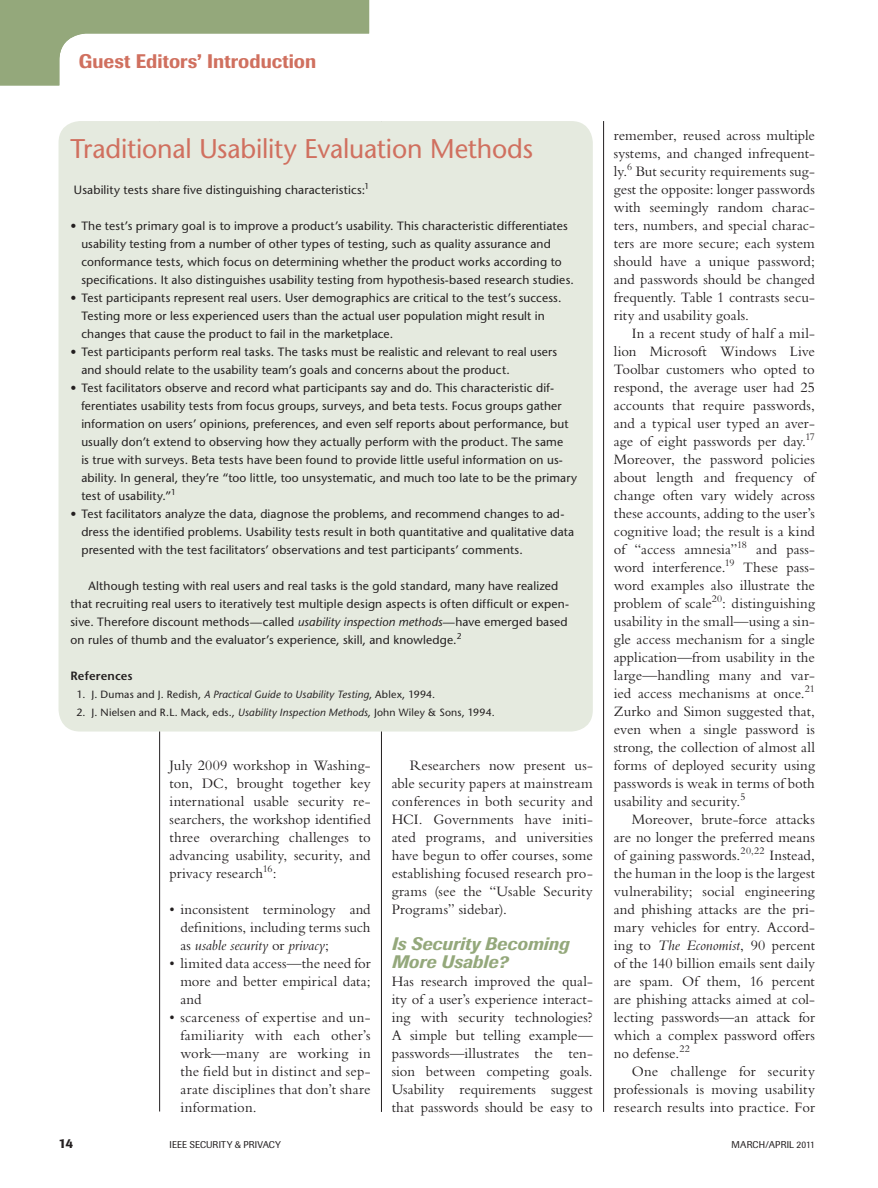
<style>
.page{position:relative;width:878px;height:1188px;background:#fff}
.page>*{position:absolute;margin:0;border:0;box-sizing:border-box;transform-origin:0 0}
.b_HEAD{font:500 27px "Stone Sans Std";letter-spacing:-.01em;color:#d0705f}
.SECTION_TITLE_HEADER{font:500 19.5px "Imago";color:#d0705f}
.Heading_1{font:italic 500 18px/18px "Imago";letter-spacing:.005em;color:#94a87b}
.PARAGRAPH{font:15px/18px "Bembo Std";letter-spacing:.005em;color:#231f20;text-align:justify}
.PARAGRAPH__NO_INDENT{font:15px/18px "Bembo Std";color:#231f20;text-align:justify}
.LIST_1z{font:15px/18px "Bembo Std";letter-spacing:.02em;color:#231f20;text-align:justify}
.LIST_1a{font:15px/18px "Bembo Std";color:#231f20;text-align:justify}
.LIST_1{font:15px/18px "Bembo Std";color:#231f20;text-align:justify}
.t1{font:500 13.5px "Imago";color:#231f20}
.b_LIST_1{font:500 12px/18px "Stone Sans Std";letter-spacing:.01em;color:#231f20}
.b_LIST_1a{font:500 12px/18px "Stone Sans Std";letter-spacing:.01em;color:#231f20}
.b_PARAGRAPH{font:500 12px/18px "Stone Sans Std";letter-spacing:.01em;color:#231f20}
.b_LIST_1z{font:500 12px/18px "Stone Sans Std";letter-spacing:.01em;color:#231f20}
.b_PARAGRAPH__NO_INDE{font:500 12px "Stone Sans Std";letter-spacing:.01em;color:#231f20}
.b_BIB_HEAD{font:600 12px "Stone Sans Std";letter-spacing:.015em;color:#231f20}
.b_BIB_REF{font:500 10.5px "Stone Sans Std";letter-spacing:.015em;color:#231f20}
.t2{font:9.75px "Imago";letter-spacing:.015em;color:#231f20}
.s1{font-style:italic}
</style>
<div class="page">
<hr style="left:159px;top:122px;width:1px;height:990px;background:#231f20">
<hr style="left:381px;top:121px;width:1px;height:991px;background:#231f20">
<hr style="left:603px;top:121px;width:1px;height:991px;background:#231f20">
<svg style="left:0;top:0;width:369px;height:85px"></svg>
<div style="left:59px;top:121px;width:534px;height:611px;background:#e5eadf;border-radius:22px"></div>
<p class="SECTION_TITLE_HEADER" style="left:79px;top:49px;width:239px">Guest Editors’ Introduction</p>
<p class="b_HEAD" style="left:70px;top:132px;width:464px">Traditional Usability Evaluation Methods</p>
<p class="b_PARAGRAPH__NO_INDE" style="left:74px;top:182px;width:297px">Usability tests share five distinguishing characteristics:<sup>1</sup></p>
<p class="b_LIST_1a" style="left:81px;top:216px;width:494px;text-indent:-11px">• The test’s primary goal is to improve a product’s usability. This characteristic differentiates usability testing from a number of other types of testing, such as quality assurance and conformance tests, which focus on determining whether the product works according to specifications. It also distinguishes usability testing from hypothesis-based research studies.</p>
<p class="b_LIST_1" style="left:81px;top:288px;width:481px;text-indent:-11px">• Test participants represent real users. User demographics are critical to the test’s success.<br>Testing more or less experienced users than the actual user population might result in changes that cause the product to fail in the marketplace.</p>
<p class="b_LIST_1" style="left:81px;top:342px;width:477px;text-indent:-11px">• Test participants perform real tasks. The tasks must be realistic and relevant to real users and should relate to the usability team’s goals and concerns about the product.</p>
<p class="b_LIST_1" style="left:81px;top:378px;width:497px;text-indent:-11px">• Test facilitators observe and record what participants say and do. This characteristic dif&shy;ferentiates usability tests from focus groups, surveys, and beta tests. Focus groups gather information on users’ opinions, preferences, and even self reports about performance, but usually don’t extend to observing how they actually perform with the product. The same<br>is true with surveys. Beta tests have been found to provide little useful information on us&shy;ability. In general, they’re “too little, too unsystematic, and much too late to be the primary test of usability.”<sup>1</sup></p>
<p class="b_LIST_1z" style="left:81px;top:504px;width:494px;text-indent:-11px">• Test facilitators analyze the data, diagnose the problems, and recommend changes to ad&shy;dress the identified problems. Usability tests result in both quantitative and qualitative data presented with the test facilitators’ observations and test participants’ comments.</p>
<p class="b_PARAGRAPH" style="left:70px;top:576px;width:500px;text-indent:18px">Although testing with real users and real tasks is the gold standard, many have realized that recruiting real users to iteratively test multiple design aspects is often difficult or expen&shy;sive. Therefore discount methods—called <span class="s1">usability inspection methods</span>—have emerged based on rules of thumb and the evaluator’s experience, skill, and knowledge.<sup>2</sup></p>
<p class="b_BIB_HEAD" style="left:70px;top:668px;width:64px">References</p>
<p class="b_BIB_REF" style="left:77px;top:688px;width:360px">1. J. Dumas and J. Redish, <span class="s1">A Practical Guide to Usability Testing</span>, Ablex, 1994.</p>
<p class="b_BIB_REF" style="left:76px;top:706px;width:420px">2. J. Nielsen and R.L. Mack, eds., <span class="s1">Usability Inspection Methods</span>, John Wiley &amp; Sons, 1994.</p>
<p class="PARAGRAPH" style="left:170px;top:756px;width:203px">July 2009 workshop in Washing&shy;ton, DC, brought together key international usable security re&shy;searchers, the workshop identified three overarching challenges to advancing usability, security, and privacy research<sup>16</sup>:</p>
<p class="LIST_1a" style="left:180px;top:900px;width:192px;text-indent:-11px">• inconsistent terminology and definitions, including terms such as <span class="s1">usable security</span> or <span class="s1">privacy</span>;</p>
<p class="LIST_1" style="left:180px;top:954px;width:192px;text-indent:-11px">• limited data access—the need for more and better empirical data; and</p>
<p class="LIST_1z" style="left:180px;top:1008px;width:192px;text-indent:-11px">• scarceness of expertise and un&shy;familiarity with each other’s work—many are working in the field but in distinct and sep&shy;arate disciplines that don’t share information.</p>
<p class="PARAGRAPH" style="left:392px;top:756px;width:203px;text-indent:18px">Researchers now present us&shy;able security papers at mainstream conferences in both security and HCI. Governments have initi&shy;ated programs, and universities have begun to offer courses, some establishing focused research pro&shy;grams (see the “Usable Security Programs” sidebar).</p>
<p class="Heading_1" style="left:392px;top:934px;width:179px">Is Security Becoming<br>More Usable?</p>
<p class="PARAGRAPH__NO_INDENT" style="left:392px;top:972px;width:203px">Has research improved the qual&shy;ity of a user’s experience interact&shy;ing with security technologies?<br>A simple but telling example— passwords—illustrates the ten&shy;sion between competing goals.<br>Usability requirements suggest that passwords should be easy to</p>
<p class="PARAGRAPH__NO_INDENT" style="left:614px;top:126px;width:203px">remember, reused across multiple systems, and changed infrequent&shy;ly.<sup>6</sup> But security requirements sug&shy;gest the opposite: longer passwords with seemingly random charac&shy;ters, numbers, and special charac&shy;ters are more secure; each system should have a unique password; and passwords should be changed frequently. Table 1 contrasts secu&shy;rity and usability goals.</p>
<p class="PARAGRAPH" style="left:614px;top:324px;width:203px;text-indent:18px">In a recent study of half a mil&shy;lion Microsoft Windows Live Toolbar customers who opted to respond, the average user had 25 accounts that require passwords, and a typical user typed an aver&shy;age of eight passwords per day.<sup>17<br></sup>Moreover, the password policies about length and frequency of change often vary widely across these accounts, adding to the user’s cognitive load; the result is a kind of “access amnesia”<sup>18</sup> and pass&shy;word interference.<sup>19</sup> These pass&shy;word examples also illustrate the problem of scale<sup>20</sup>: distinguishing usability in the small—using a sin&shy;gle access mechanism for a single application—from usability in the large—handling many and var&shy;ied access mechanisms at once.<sup>21<br></sup>Zurko and Simon suggested that, even when a single password is strong, the collection of almost all forms of deployed security using passwords is weak in terms of both usability and security.<sup>5</sup></p>
<p class="PARAGRAPH" style="left:614px;top:810px;width:203px;text-indent:18px">Moreover, brute-force attacks are no longer the preferred means of gaining passwords.<sup>20,22</sup> Instead, the human in the loop is the largest vulnerability; social engineering and phishing attacks are the pri&shy;mary vehicles for entry. Accord&shy;ing to <span class="s1">The Economist</span>, 90 percent of the 140 billion emails sent daily are spam. Of them, 16 percent are phishing attacks aimed at col&shy;lecting passwords—an attack for which a complex password offers no defense.<sup>22</sup></p>
<p class="PARAGRAPH" style="left:614px;top:1062px;width:202px;text-indent:18px">One challenge for security professionals is moving usability research results into practice. For</p>
<p class="t1" style="left:58px;top:1135px;width:16px">14</p>
<p class="t2" style="left:169px;top:1138px;width:113px">IEEE SECURITY &amp; PRIVACY</p>
<p class="t2" style="left:731px;top:1138px;width:85px">MARCH/APRIL 2011</p>
</div>
